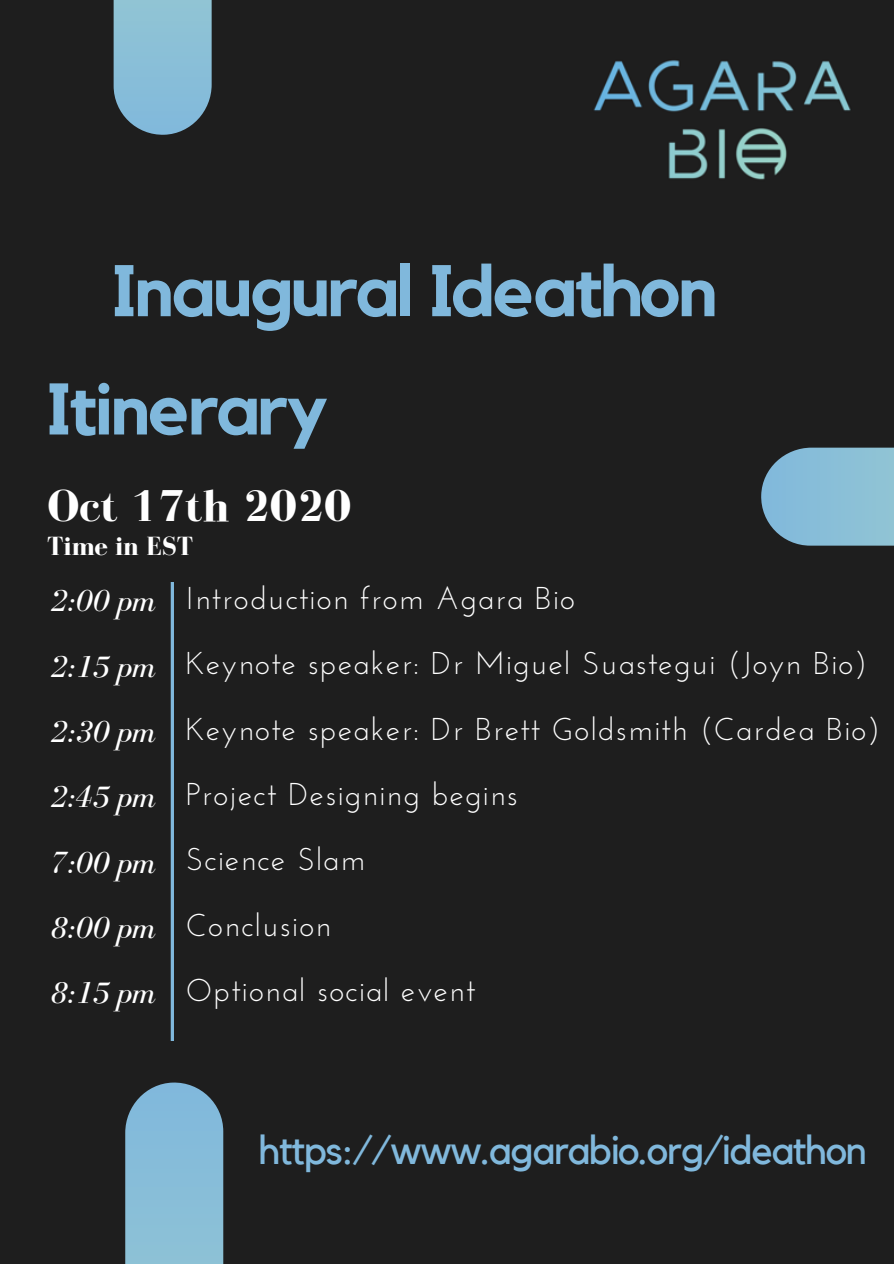
<style>
.page{position:relative;width:894px;height:1264px;background:#fff}
.page>*{position:absolute;margin:0;border:0;box-sizing:border-box;transform-origin:0 0}
.t1{font:700 72px/118.2px "Kollektif";letter-spacing:-.03em;color:#80b8dc}
.t2{font:700 45.9px "Bodoni FLF";color:#fff}
.t3{font:40.2px "Kollektif";letter-spacing:-.03em;color:#80b8dc}
.t4{font:31.5px/65.2px "Josefin Sans";letter-spacing:.04em;color:#fff}
.t5{font:italic 31.5px/65.2px "Bodoni FLF";color:#fff;text-align:justify}
.t6{font:700 27px "Bodoni FLF";color:#fff}
</style>
<div class="page">
<div style="left:0;top:0;width:893px;height:1263px;background:#1e1e1e"></div>
<svg style="left:761px;top:447px;width:132px;height:98px;background:#7eafc6"></svg>
<svg style="left:114px;top:0;width:97px;height:135px;background:#80b2c9"></svg>
<svg style="left:125px;top:1082px;width:98px;height:181px;background:#7fb2cc"></svg>
<img style="left:593px;top:60px;width:258px;height:120px">
<svg style="left:170px;top:582px;width:4px;height:458px;background:#6d9bb8"></svg>
<h1 class="t1" style="left:46px;top:235px;width:672px;text-indent:65px">Inaugural Ideathon<br>Itinerary</h1>
<h2 class="t2" style="left:47px;top:481px;width:305px">Oct 17th 2020</h2>
<p class="t6" style="left:47px;top:531px;width:147px">Time in EST</p>
<p class="t5" style="left:50px;top:568px;width:107px">2:00 pm 2:15 pm 2:30 pm 2:45 pm 7:00 pm 8:00 pm 8:15 pm</p>
<p class="t4" style="left:186px;top:568px;width:695px">Introduction from Agara Bio<br>Keynote speaker: Dr Miguel Suastegui (Joyn Bio)<br>Keynote speaker: Dr Brett Goldsmith (Cardea Bio)<br>Project Designing begins<br>Science Slam<br>Conclusion<br>Optional social event</p>
<p class="t3" style="left:258px;top:1131px;width:610px">https://www.agarabio.org/ideathon</p>
</div>
